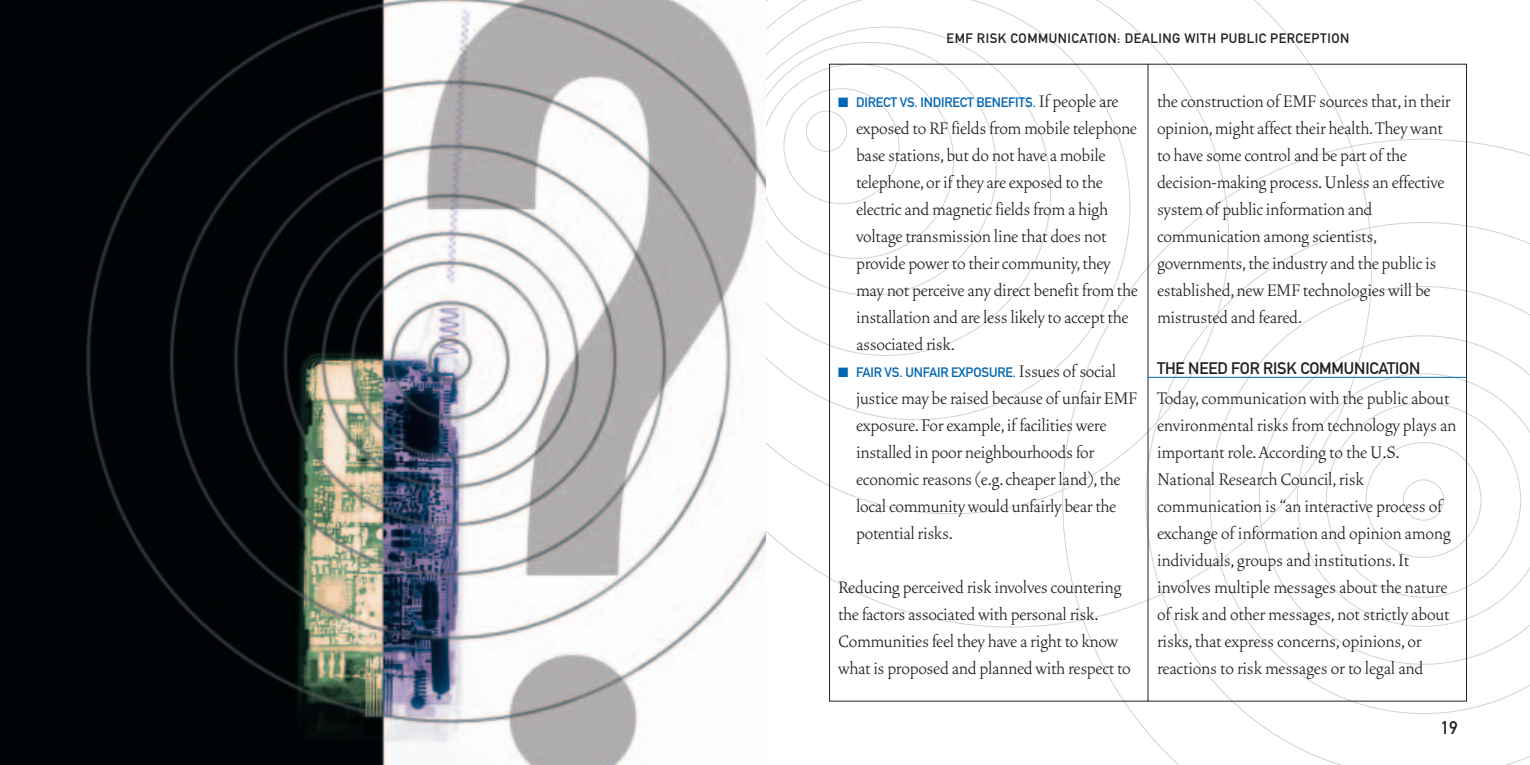
<style>
.page{position:relative;width:1530px;height:765px;background:#fff}
.page>*{position:absolute;margin:0;border:0;box-sizing:border-box;transform-origin:0 0}
.t1{font:300 21px/27px "Vendetta";letter-spacing:-.015em;color:#231f20}
.t2{font:18px "DIN Mittelschrift";color:#231f20}
.t3{font:16.5px "DIN Mittelschrift";letter-spacing:-.01em;color:#231f20}
.t4{font:13.5px "DIN Mittelschrift";letter-spacing:-.015em;color:#0166b3}
.t5{font:13.5px "DIN Mittelschrift";letter-spacing:.04em;color:#231f20}
.s1{font-family:"Vendetta";font-weight:300;font-size:21px;color:#231f20}
</style>
<div class="page">
<svg style="left:765px;top:0;width:607px;height:628px"></svg>
<svg style="left:1062px;top:139px;width:468px;height:626px"></svg>
<hr style="left:1148px;top:64px;width:1px;height:638px;background:#231f20">
<hr style="left:1148px;top:377px;width:319px;height:1px;background:#0166b3">
<img style="left:0;top:0;width:765px;height:765px">
<p class="t5" style="left:947px;top:34px;width:404px">EMF RISK COMMUNICATION: DEALING WITH PUBLIC PERCEPTION</p>
<p class="t4" style="left:838px;top:97px;width:282px">■ DIRECT VS. INDIRECT BENEFITS. <span class="s1">If people are</span></p>
<p class="t1" style="left:856px;top:116px;width:283px">exposed to RF fields from mobile telephone base stations,but do not have a mobile telephone,or if they are exposed to the electric and magnetic fields from a high voltage transmission line that does not provide power to their community,they may not perceive any direct benefit from the installation and are less likely to accept the associated risk.</p>
<p class="t4" style="left:838px;top:367px;width:280px">■ FAIR VS. UNFAIR EXPOSURE. <span class="s1">Issues of social</span></p>
<p class="t1" style="left:856px;top:386px;width:283px">justice may be raised because of unfair EMF exposure.For example,if facilities were installed in poor neighbourhoods for economic reasons (e.g.cheaper land),the local community would unfairly bear the potential risks.</p>
<p class="t1" style="left:838px;top:575px;width:294px">Reducing perceived risk involves countering the factors associated with personal risk.<br>Communities feel they have a right to know what is proposed and planned with respect to</p>
<p class="t1" style="left:1157px;top:89px;width:295px">the construction of EMF sources that,in their opinion,might affect their health.They want to have some control and be part of the decision-making process.Unless an effective system of public information and communication among scientists, governments,the industry and the public is established,new EMF technologies will be mistrusted and feared.</p>
<p class="t3" style="left:1157px;top:362px;width:265px">THE NEED FOR RISK COMMUNICATION</p>
<p class="t1" style="left:1157px;top:386px;width:301px">Today, communication with the public about environmental risks from technology plays an important role. According to the U.S.<br>National Research Council, risk communication is “an interactive process of exchange of information and opinion among individuals, groups and institutions. It involves multiple messages about the nature of risk and other messages, not strictly about risks, that express concerns, opinions, or reactions to risk messages or to legal and</p>
<p class="t2" style="left:1441px;top:721px;width:19px">19</p>
</div>
